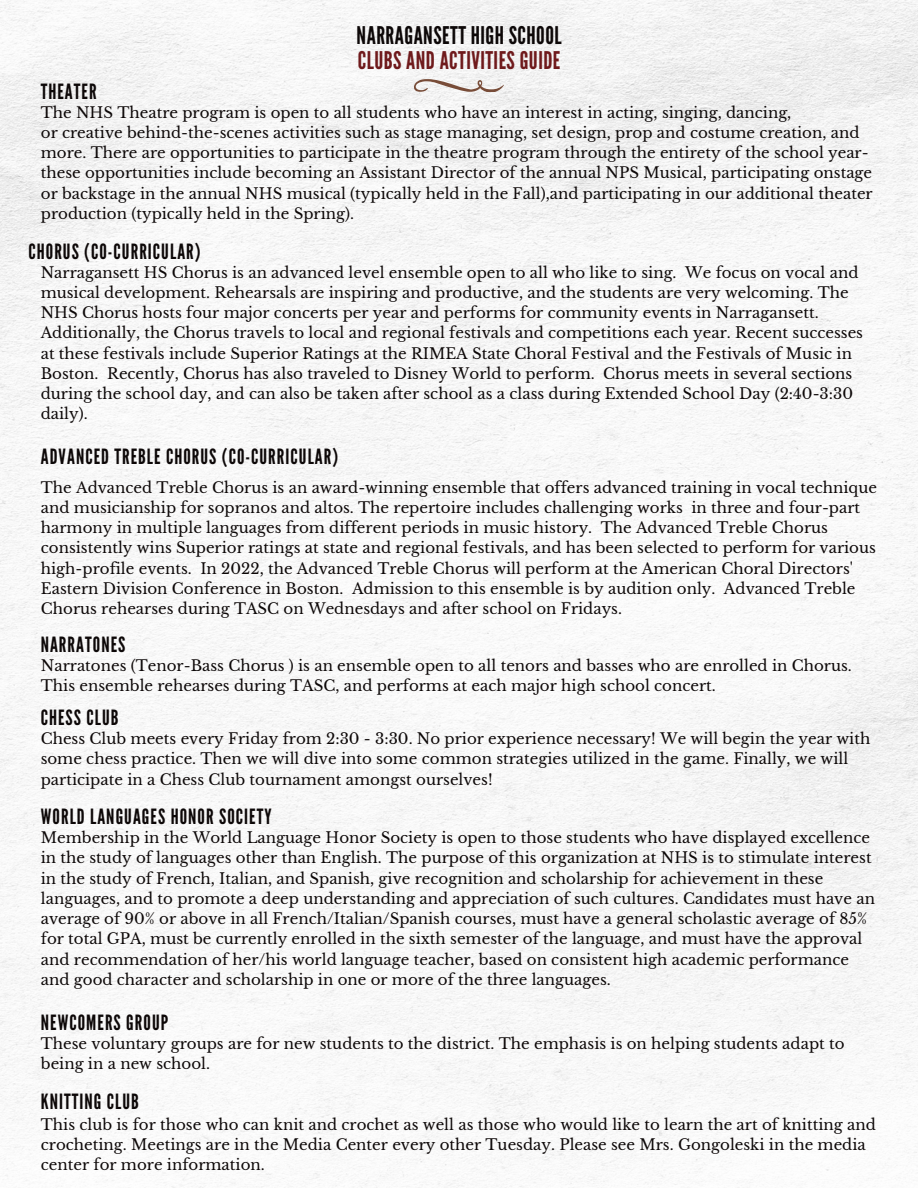
<style>
.page{position:relative;width:918px;height:1188px;background:#fff}
.page>*{position:absolute;margin:0;border:0;box-sizing:border-box;transform-origin:0 0}
.t1{font:24.3px "League Gothic";letter-spacing:.02em;color:#6f1a1c}
.t2{font:24.3px "League Gothic";letter-spacing:.02em;color:#0d0808}
.t3{font:21px "League Gothic";letter-spacing:.05em;color:#0d0808}
.t4{font:15px/20.2px "Libre Baskerville";color:#0d0808}
</style>
<div class="page">
<img style="left:0;top:0;width:918px;height:1188px">
<svg style="left:414px;top:79px;width:90px;height:13px"></svg>
<p class="t3" style="left:41px;top:79px;width:57px">THEATER</p>
<p class="t2" style="left:357px;top:21px;width:206px">NARRAGANSETT HIGH SCHOOL</p>
<p class="t1" style="left:358px;top:46px;width:204px">CLUBS AND ACTIVITIES GUIDE</p>
<p class="t4" style="left:41px;top:102px;width:752px">The NHS Theatre program is open to all students who have an interest in acting, singing, dancing,</p>
<p class="t4" style="left:41px;top:123px;width:833px">or creative behind-the-scenes activities such as stage managing, set design, prop and costume creation, and more. There are opportunities to participate in the theatre program through the entirety of the school year&shy;these opportunities include becoming an Assistant Director of the annual NPS Musical, participating onstage or backstage in the annual NHS musical (typically held in the Fall),and participating in our additional theater production (typically held in the Spring).</p>
<p class="t3" style="left:28px;top:239px;width:174px">CHORUS (CO-CURRICULAR)</p>
<p class="t4" style="left:41px;top:262px;width:824px">Narragansett HS Chorus is an advanced level ensemble open to all who like to sing. We focus on vocal and musical development. Rehearsals are inspiring and productive, and the students are very welcoming. The NHS Chorus hosts four major concerts per year and performs for community events in Narragansett.<br>Additionally, the Chorus travels to local and regional festivals and competitions each year. Recent successes at these festivals include Superior Ratings at the RIMEA State Choral Festival and the Festivals of Music in Boston. Recently, Chorus has also traveled to Disney World to perform. Chorus meets in several sections during the school day, and can also be taken after school as a class during Extended School Day (2:40-3:30 daily).</p>
<p class="t3" style="left:41px;top:444px;width:299px">ADVANCED TREBLE CHORUS (CO-CURRICULAR)</p>
<p class="t4" style="left:41px;top:477px;width:838px">The Advanced Treble Chorus is an award-winning ensemble that offers advanced training in vocal technique and musicianship for sopranos and altos. The repertoire includes challenging works in three and four-part harmony in multiple languages from different periods in music history. The Advanced Treble Chorus consistently wins Superior ratings at state and regional festivals, and has been selected to perform for various high-profile events. In 2022, the Advanced Treble Chorus will perform at the American Choral Directors' Eastern Division Conference in Boston. Admission to this ensemble is by audition only. Advanced Treble Chorus rehearses during TASC on Wednesdays and after school on Fridays.</p>
<p class="t3" style="left:41px;top:633px;width:86px">NARRATONES</p>
<p class="t4" style="left:41px;top:656px;width:813px">Narratones (Tenor-Bass Chorus ) is an ensemble open to all tenors and basses who are enrolled in Chorus.</p>
<p class="t4" style="left:41px;top:676px;width:676px">This ensemble rehearses during TASC, and performs at each major high school concert.</p>
<p class="t3" style="left:41px;top:706px;width:79px">CHESS CLUB</p>
<p class="t4" style="left:41px;top:729px;width:831px">Chess Club meets every Friday from 2:30 - 3:30. No prior experience necessary! We will begin the year with some chess practice. Then we will dive into some common strategies utilized in the game. Finally, we will participate in a Chess Club tournament amongst ourselves!</p>
<p class="t3" style="left:41px;top:805px;width:232px">WORLD LANGUAGES HONOR SOCIETY</p>
<p class="t4" style="left:41px;top:828px;width:836px">Membership in the World Language Honor Society is open to those students who have displayed excellence in the study of languages other than English. The purpose of this organization at NHS is to stimulate interest in the study of French, Italian, and Spanish, give recognition and scholarship for achievement in these languages, and to promote a deep understanding and appreciation of such cultures. Candidates must have an average of 90% or above in all French/Italian/Spanish courses, must have a general scholastic average of 85% for total GPA, must be currently enrolled in the sixth semester of the language, and must have the approval and recommendation of her/his world language teacher, based on consistent high academic performance and good character and scholarship in one or more of the three languages.</p>
<p class="t3" style="left:41px;top:1010px;width:129px">NEWCOMERS GROUP</p>
<p class="t4" style="left:41px;top:1033px;width:805px">These voluntary groups are for new students to the district. The emphasis is on helping students adapt to being in a new school.</p>
<p class="t3" style="left:41px;top:1089px;width:100px">KNITTING CLUB</p>
<p class="t4" style="left:41px;top:1115px;width:837px">This club is for those who can knit and crochet as well as those who would like to learn the art of knitting and crocheting. Meetings are in the Media Center every other Tuesday. Please see Mrs. Gongoleski in the media center for more information.</p>
</div>
